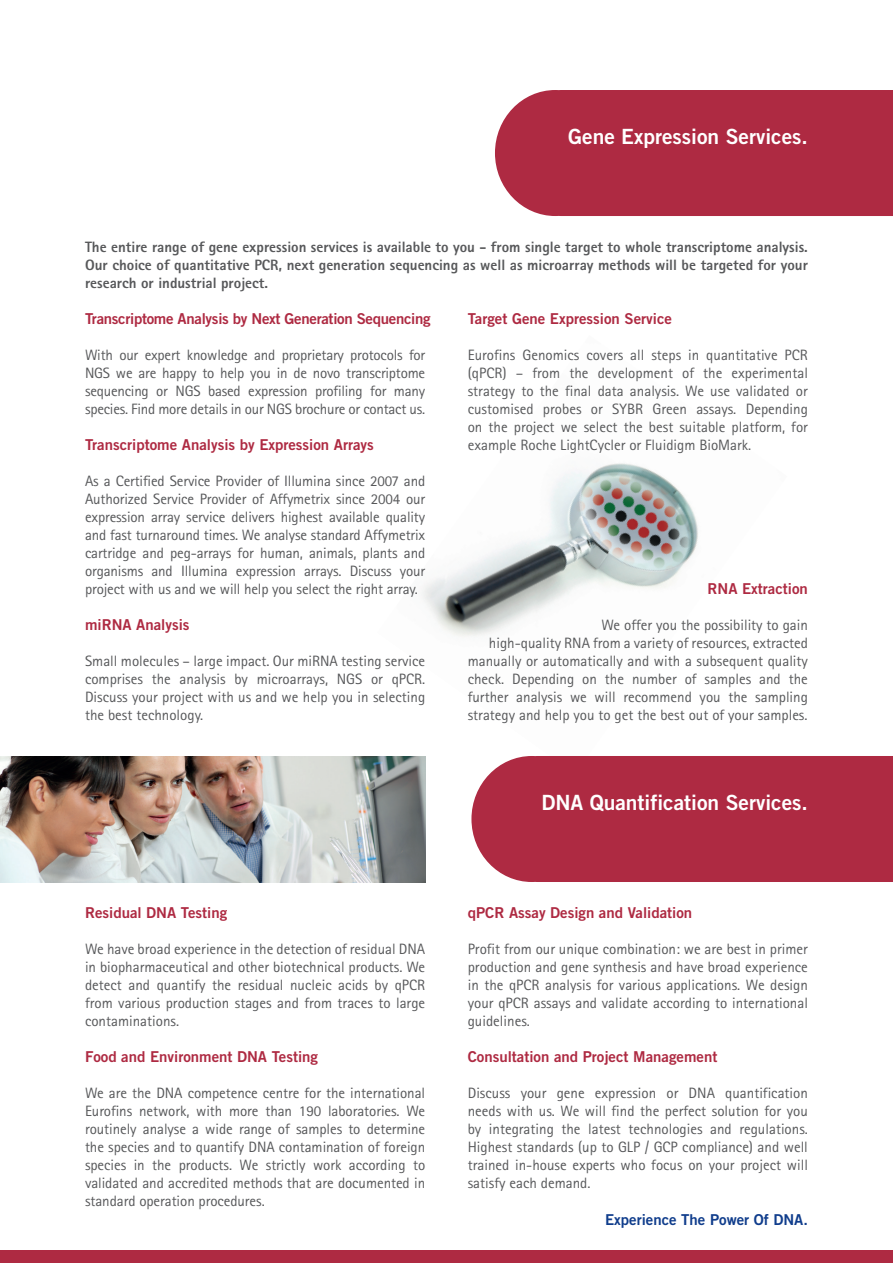
<style>
.page{position:relative;width:893px;height:1263px;background:#fff}
.page>*{position:absolute;margin:0;border:0;box-sizing:border-box;transform-origin:0 0}
.t1{font:21px "Trade Gothic Bold Two";color:#fff}
.t2{font:15px/18px "Rotis Sans Serif";color:#57585a;text-align:justify}
.t3{font:800 15px/18px "Rotis Sans Serif";color:#57585a;text-align:justify}
.t4{font:15px "Trade Gothic Bold Two";color:#ae2a42}
.t5{font:15px "Trade Gothic Bold Two";letter-spacing:-.02em;color:#ae2a42}
.t6{font:15px "Trade Gothic Bold Two";color:#103d8c}
</style>
<div class="page">
<img style="left:421px;top:463px;width:277px;height:311px">
<div style="left:495px;top:90px;width:398px;height:126px;background:#ae2a42"></div>
<div style="left:0;top:1250px;width:893px;height:13px;background:#ae2a42"></div>
<div style="left:471px;top:756px;width:422px;height:126px;background:#ae2a42"></div>
<img style="left:0;top:756px;width:425px;height:126px">
<h1 class="t1" style="left:568px;top:123px;width:241px">Gene Expression Services.</h1>
<p class="t3" style="left:85px;top:238px;width:724px">The entire range of gene expression services is available to you - from single target to whole transcriptome analysis.<br>Our choice of quantitative PCR, next generation sequencing as well as microarray methods will be targeted for your research or industrial project.</p>
<p class="t5" style="left:85px;top:310px;width:347px">Transcriptome Analysis by Next Generation Sequencing</p>
<p class="t2" style="left:85px;top:346px;width:342px">With our expert knowledge and proprietary protocols for NGS we are happy to help you in de novo transcriptome sequencing or NGS based expression profiling for many species. Find more details in our NGS brochure or contact us.</p>
<p class="t4" style="left:85px;top:436px;width:290px">Transcriptome Analysis by Expression Arrays</p>
<p class="t2" style="left:85px;top:472px;width:342px">As a Certified Service Provider of Illumina since 2007 and Authorized Service Provider of Affymetrix since 2004 our expression array service delivers highest available quality and fast turnaround times. We analyse standard Affymetrix cartridge and peg-arrays for human, animals, plants and organisms and Illumina expression arrays. Discuss your project with us and we will help you select the right array.</p>
<p class="t4" style="left:85px;top:616px;width:106px">miRNA Analysis</p>
<p class="t2" style="left:85px;top:652px;width:342px">Small molecules – large impact. Our miRNA testing service comprises the analysis by microarrays, NGS or qPCR.<br>Discuss your project with us and we help you in selecting the best technology.</p>
<p class="t4" style="left:468px;top:310px;width:206px">Target Gene Expression Service</p>
<p class="t2" style="left:468px;top:346px;width:342px">Eurofins Genomics covers all steps in quantitative PCR (qPCR) – from the development of the experimental strategy to the final data analysis. We use validated or customised probes or SYBR Green assays. Depending on the project we select the best suitable platform, for example Roche LightCycler or Fluidigm BioMark.</p>
<p class="t4" style="left:707px;top:580px;width:102px">RNA Extraction</p>
<p class="t2" style="left:468px;top:616px;width:342px;text-align:right">We offer you the possibility to gain<br>high-quality RNA from a variety of resources, extracted manually or automatically and with a subsequent quality check. Depending on the number of samples and the further analysis we will recommend you the sampling strategy and help you to get the best out of your samples.</p>
<h1 class="t1" style="left:541px;top:789px;width:268px">DNA Quantification Services.</h1>
<p class="t4" style="left:85px;top:903px;width:144px">Residual DNA Testing</p>
<p class="t2" style="left:85px;top:940px;width:342px">We have broad experience in the detection of residual DNA in biopharmaceutical and other biotechnical products. We detect and quantify the residual nucleic acids by qPCR from various production stages and from traces to large contaminations.</p>
<p class="t4" style="left:85px;top:1047px;width:235px">Food and Environment DNA Testing</p>
<p class="t2" style="left:85px;top:1084px;width:342px">We are the DNA competence centre for the international Eurofins network, with more than 190 laboratories. We routinely analyse a wide range of samples to determine the species and to quantify DNA contamination of foreign species in the products. We strictly work according to validated and accredited methods that are documented in standard operation procedures.</p>
<p class="t4" style="left:468px;top:903px;width:226px">qPCR Assay Design and Validation</p>
<p class="t2" style="left:468px;top:940px;width:342px">Profit from our unique combination: we are best in primer production and gene synthesis and have broad experience in the qPCR analysis for various applications. We design your qPCR assays and validate according to international guidelines.</p>
<p class="t4" style="left:468px;top:1047px;width:251px">Consultation and Project Management</p>
<p class="t2" style="left:468px;top:1084px;width:342px">Discuss your gene expression or DNA quantification needs with us. We will find the perfect solution for you by integrating the latest technologies and regulations.<br>Highest standards (up to GLP / GCP compliance) and well trained in-house experts who focus on your project will satisfy each demand.</p>
<p class="t6" style="left:605px;top:1210px;width:204px">Experience The Power Of DNA.</p>
</div>
